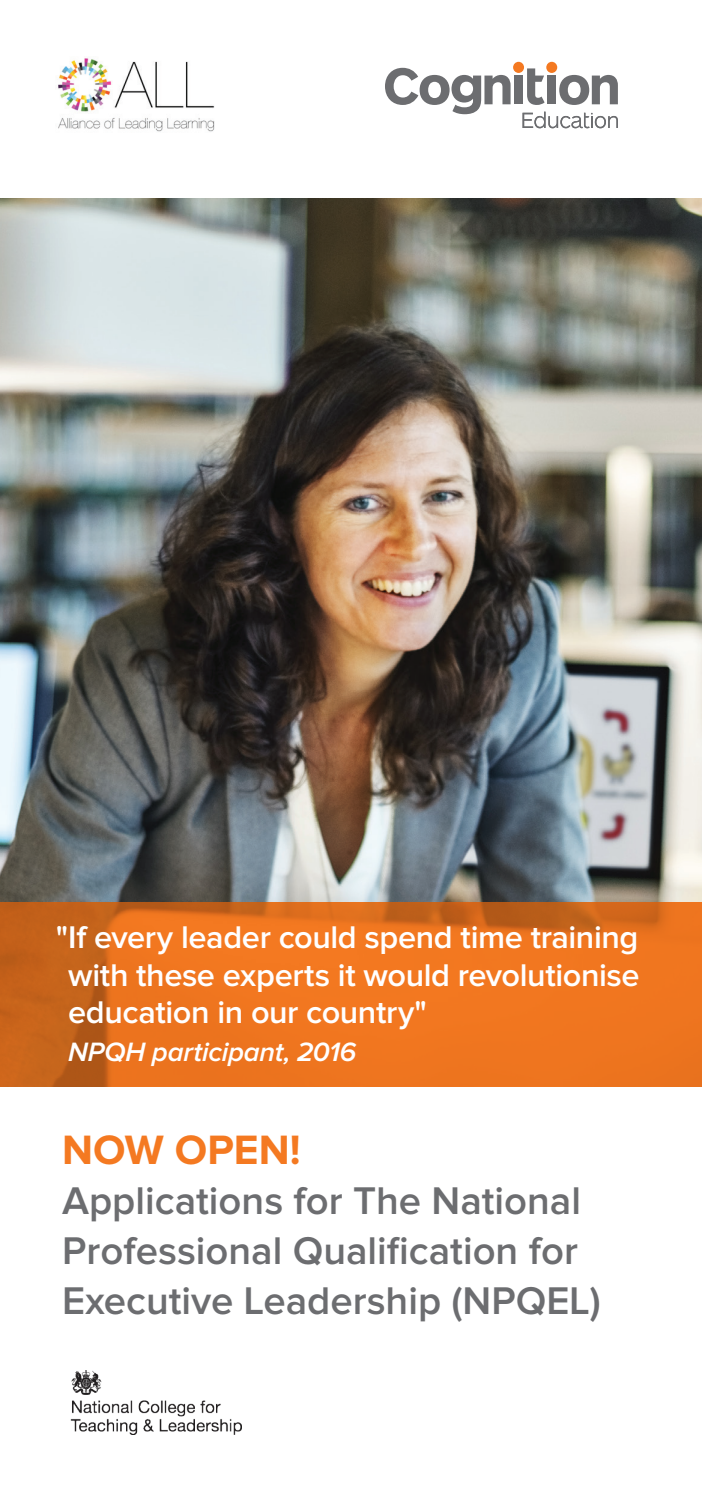
<style>
.page{position:relative;width:702px;height:1489px;background:#fff}
.page>*{position:absolute;margin:0;border:0;box-sizing:border-box;transform-origin:0 0}
.t1{font:700 42.5px "Proxima Nova";color:#f47921}
.t2{font:600 40px/50px "Proxima Nova";color:#6c6d70}
.t3{font:600 32.5px/37.5px "Proxima Nova";letter-spacing:-.01em;color:#fff;text-align:justify}
.t4{font:italic 600 27.5px "Proxima Nova";letter-spacing:-.01em;color:#fff}
</style>
<div class="page">
<img style="left:0;top:198px;width:702px;height:704px">
<div style="left:513px;top:62px;width:11px;height:11px;background:#f47921;border-radius:50%"></div>
<div style="left:546px;top:62px;width:11px;height:11px;background:#f47921;border-radius:50%"></div>
<svg style="left:522px;top:112px;width:96px;height:16px"></svg>
<svg style="left:385px;top:68px;width:125px;height:46px"></svg>
<div style="left:514px;top:76px;width:8px;height:28px;background:#6c6d70"></div>
<svg style="left:527px;top:68px;width:17px;height:37px"></svg>
<div style="left:547px;top:76px;width:8px;height:28px;background:#6c6d70"></div>
<svg style="left:559px;top:75px;width:59px;height:30px"></svg>
<svg style="left:0;top:902px;width:702px;height:184px;background:#e5701e"></svg>
<img style="left:58px;top:58px;width:157px;height:74px">
<img style="left:70px;top:1370px;width:171px;height:64px">
<p class="t3" style="left:68px;top:920px;width:573px;text-indent:-12px">"If every leader could spend time training with these experts it would revolutionise education in our country"</p>
<p class="t4" style="left:68px;top:1038px;width:290px">NPQH participant, 2016</p>
<h1 class="t1" style="left:62px;top:1130px;width:240px">NOW OPEN!</h1>
<p class="t2" style="left:62px;top:1177px;width:540px">Applications for The National<br>Professional Qualification for<br>Executive Leadership (NPQEL)</p>
</div>
